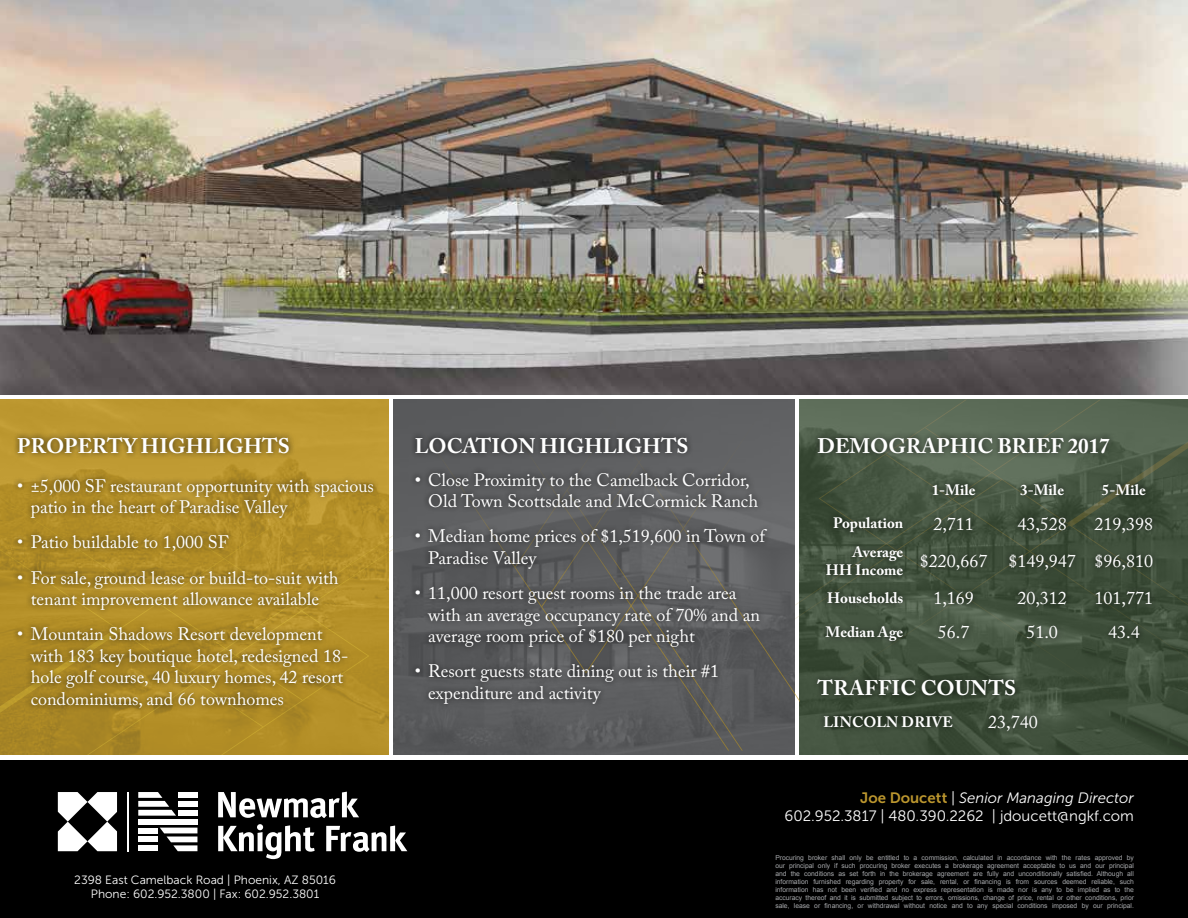
<style>
.page{position:relative;width:1188px;height:918px;background:#fff}
.page>*{position:absolute;margin:0;border:0;box-sizing:border-box;transform-origin:0 0}
.t1{font:700 21px "Adobe Caslon Pro";color:#fff}
.t2{font:18px/21.6px "Adobe Caslon Pro";color:#fff}
.t3{font:15px/18px "Museo Sans 300";color:#fff;text-align:right}
.t4{font:700 15px "Adobe Caslon Pro";color:#fff}
.t5{font:12px/14.4px "Museo Sans 300";color:#fff;text-align:center}
.t6{font:6.75px/8.1px "Arial";letter-spacing:-.005em;color:#a7a9ac;text-align:justify}
.s1{font-family:"Arial"}
.s2{font-family:"Museo Sans 700";color:#bb962e}
.s3{font-style:italic}
</style>
<div class="page">
<div style="left:0;top:760px;width:1188px;height:158px;background:#000"></div>
<img style="left:0;top:0;width:1188px;height:394px">
<div style="left:393px;top:400px;width:402px;height:355px;background:#58595b"></div>
<svg style="left:799px;top:435px;width:20px;height:281px;fill:#394934"></svg>
<svg style="left:819px;top:400px;width:369px;height:355px"></svg>
<svg style="left:369px;top:439px;width:24px;height:280px"></svg>
<svg style="left:0;top:399px;width:369px;height:356px;fill:#ba952d"></svg>
<svg style="left:488px;top:710px;width:255px;height:41px;fill:#595a5c"></svg>
<svg style="left:773px;top:394px;width:27px;height:308px;fill:#616264"></svg>
<svg style="left:398px;top:394px;width:376px;height:280px;fill:#5d5e60"></svg>
<div style="left:410px;top:431px;width:284px;height:28px;background:#000;opacity:.75"></div>
<div style="left:409px;top:466px;width:364px;height:244px;background:#000;opacity:.75"></div>
<div style="left:12px;top:431px;width:283px;height:28px;background:#000;opacity:.75"></div>
<div style="left:12px;top:472px;width:368px;height:242px;background:#000;opacity:.75"></div>
<div style="left:812px;top:431px;width:303px;height:28px;background:#000;opacity:.75"></div>
<div style="left:811px;top:673px;width:211px;height:29px;background:#000;opacity:.75"></div>
<div style="left:820px;top:477px;width:339px;height:171px;background:#000;opacity:.75"></div>
<div style="left:818px;top:709px;width:226px;height:28px;background:#000;opacity:.75"></div>
<svg style="left:58px;top:792px;width:59px;height:59px"></svg>
<div style="left:138px;top:819px;width:59px;height:6px;background:#fff"></div>
<div style="left:138px;top:828px;width:20px;height:5px;background:#fff"></div>
<div style="left:138px;top:837px;width:20px;height:5px;background:#fff"></div>
<div style="left:138px;top:845px;width:20px;height:6px;background:#fff"></div>
<svg style="left:160px;top:828px;width:37px;height:23px"></svg>
<div style="left:178px;top:810px;width:19px;height:6px;background:#fff"></div>
<div style="left:178px;top:801px;width:19px;height:6px;background:#fff"></div>
<div style="left:178px;top:792px;width:19px;height:6px;background:#fff"></div>
<svg style="left:138px;top:792px;width:38px;height:24px"></svg>
<hr style="left:127px;top:792px;width:1px;height:59px;background:#fff">
<svg style="left:218px;top:792px;width:141px;height:26px"></svg>
<svg style="left:326px;top:826px;width:81px;height:26px"></svg>
<svg style="left:218px;top:824px;width:97px;height:35px"></svg>
<p class="t1" style="left:17px;top:433px;width:274px">PROPERTY HIGHLIGHTS</p>
<p class="t2" style="left:31px;top:475px;width:345px;text-indent:-14px">• ±5,000 SF restaurant opportunity with spacious patio in the heart of Paradise Valley</p>
<p class="t2" style="left:17px;top:531px;width:213px">• Patio buildable to 1,000 SF</p>
<p class="t2" style="left:17px;top:567px;width:323px;text-align:center">• For sale, ground lease or build-to-suit with tenant improvement allowance available</p>
<p class="t2" style="left:31px;top:623px;width:319px;text-indent:-14px">• Mountain Shadows Resort development with 183 key boutique hotel, redesigned 18- hole golf course, 40 luxury homes, 42 resort condominiums, and 66 townhomes</p>
<p class="t5" style="left:74px;top:873px;width:263px">2398 East Camelback Road | Phoenix, AZ 85016<br>Phone: 602.952.3800 | Fax: 602.952.3801</p>
<p class="t1" style="left:415px;top:433px;width:275px">LOCATION HIGHLIGHTS</p>
<p class="t2" style="left:428px;top:469px;width:331px;text-indent:-14px"><span class="s1">•</span> Close Proximity to the Camelback Corridor,<br>Old Town Scottsdale and McCormick Ranch</p>
<p class="t2" style="left:428px;top:525px;width:338px;text-indent:-14px">• Median home prices of $1,519,600 in Town of<br>Paradise Valley</p>
<p class="t2" style="left:428px;top:582px;width:333px;text-indent:-14px">• 11,000 resort guest rooms in the trade area with an average occupancy rate of 70% and an average room price of $180 per night</p>
<p class="t2" style="left:428px;top:660px;width:292px;text-indent:-14px">• Resort guests state dining out is their #1 expenditure and activity</p>
<p class="t1" style="left:817px;top:433px;width:294px">DEMOGRAPHIC BRIEF 2017</p>
<p class="t4" style="left:932px;top:481px;width:45px">1-Mile</p>
<p class="t4" style="left:1020px;top:481px;width:45px">3-Mile</p>
<p class="t4" style="left:1102px;top:481px;width:45px">5-Mile</p>
<p class="t4" style="left:833px;top:514px;width:72px">Population</p>
<p class="t2" style="left:933px;top:513px;width:42px">2,711</p>
<p class="t2" style="left:1017px;top:513px;width:51px">43,528</p>
<p class="t2" style="left:1095px;top:513px;width:60px">219,398</p>
<p class="t4" style="left:852px;top:543px;width:52px">Average</p>
<p class="t2" style="left:826px;top:550px;width:329px"><sub>HH</sub> <sub>Income</sub> $220,667 $149,947 $96,810</p>
<p class="t4" style="left:827px;top:589px;width:78px">Households</p>
<p class="t2" style="left:933px;top:587px;width:42px">1,169</p>
<p class="t2" style="left:1017px;top:587px;width:51px">20,312</p>
<p class="t2" style="left:1095px;top:587px;width:60px">101,771</p>
<p class="t4" style="left:826px;top:623px;width:79px">Median Age</p>
<p class="t2" style="left:938px;top:621px;width:33px">56.7</p>
<p class="t2" style="left:1026px;top:621px;width:33px">51.0</p>
<p class="t2" style="left:1108px;top:621px;width:33px">43.4</p>
<p class="t1" style="left:818px;top:676px;width:200px">TRAFFIC COUNTS</p>
<p class="t4" style="left:824px;top:713px;width:131px">LINCOLN DRIVE</p>
<p class="t2" style="left:988px;top:711px;width:51px">23,740</p>
<p class="t3" style="left:784px;top:788px;width:351px"><span class="s2">Joe Doucett</span> | <span class="s3">Senior Managing Director<br></span>602.952.3817 | 480.390.2262 | jdoucett@ngkf.com</p>
<p class="t6" style="left:775px;top:853px;width:360px">Procuring broker shall only be entitled to a commission, calculated in accordance with the rates approved by our principal only if such procuring broker executes a brokerage agreement acceptable to us and our principal and the conditions as set forth in the brokerage agreement are fully and unconditionally satisfied. Although all information furnished regarding property for sale, rental, or financing is from sources deemed reliable, such information has not been verified and no express representation is made nor is any to be implied as to the accuracy thereof and it is submitted subject to errors, omissions, change of price, rental or other conditions, prior sale, lease or financing, or withdrawal without notice and to any special conditions imposed by our principal.</p>
</div>
